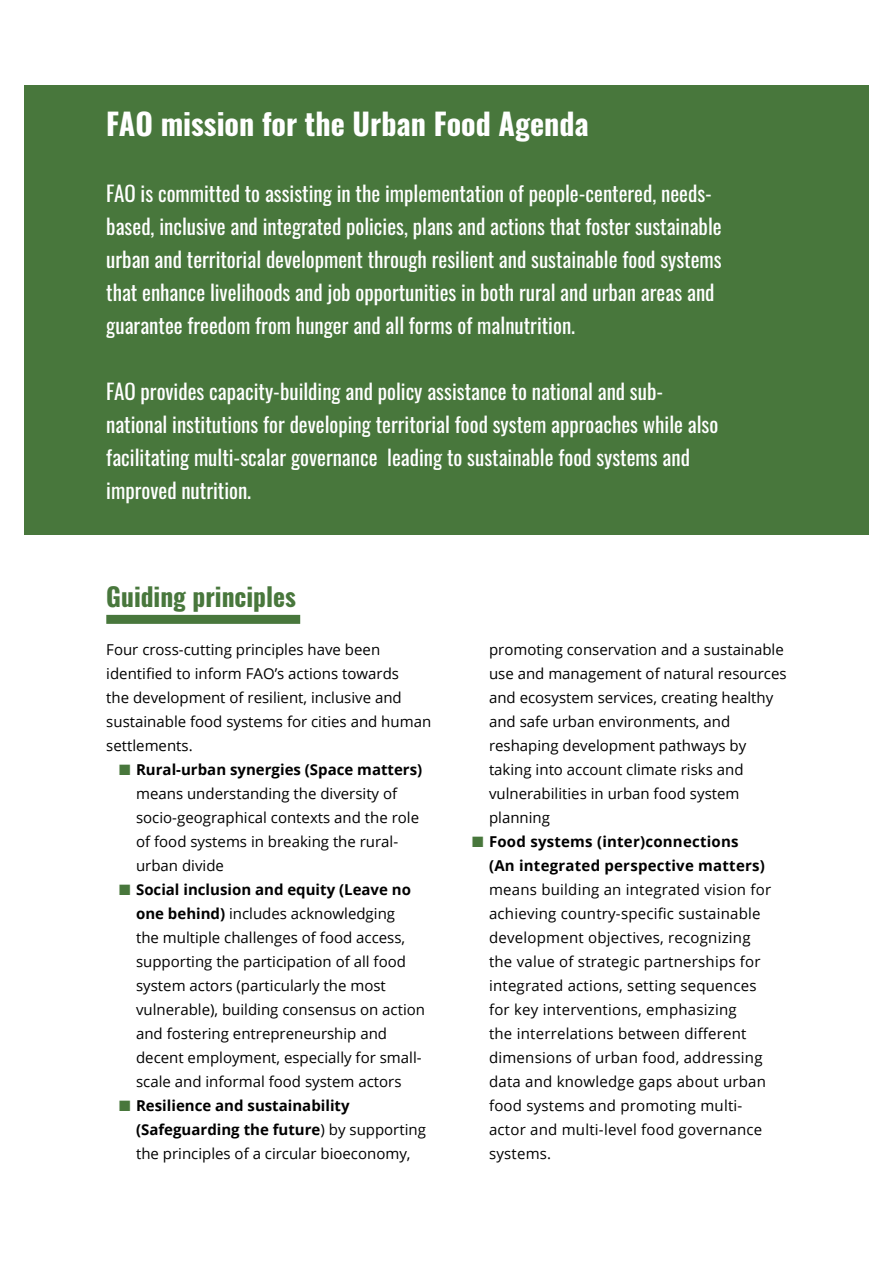
<style>
.page{position:relative;width:893px;height:1263px;background:#fff}
.page>*{position:absolute;margin:0;border:0;box-sizing:border-box;transform-origin:0 0}
.t1{font:700 30px "Oswald";color:#fff}
.t2{font:700 25.5px "Oswald";color:#48773c}
.t3{font:21px/33px "Oswald";color:#fff}
.t4{font:15px/24px "Open Sans";color:#000}
.t5{font:700 15px/24px "Open Sans";letter-spacing:.015em;color:#000}
.s1{color:#48773c}
.s2{font-weight:700}
.s3{font-weight:400}
</style>
<div class="page">
<div style="left:106px;top:615px;width:194px;height:9px;background:#48773c"></div>
<div style="left:0;top:85px;width:893px;height:22px;background:#48773c"></div>
<div style="left:0;top:100px;width:893px;height:405px;background:#48773c"></div>
<div style="left:0;top:499px;width:893px;height:36px;background:#48773c"></div>
<div style="left:0;top:0;width:893px;height:1260px;border:24px solid #fff"></div>
<h1 class="t1" style="left:106px;top:108px;width:484px">FAO mission for the Urban Food Agenda</h1>
<p class="t3" style="left:106px;top:175px;width:617px">FAO is committed to assisting in the implementation of people-centered, needs&shy;based, inclusive and integrated policies, plans and actions that foster sustainable urban and territorial development through resilient and sustainable food systems that enhance livelihoods and job opportunities in both rural and urban areas and guarantee freedom from hunger and all forms of malnutrition.</p>
<p class="t3" style="left:106px;top:373px;width:614px">FAO provides capacity-building and policy assistance to national and sub&shy;national institutions for developing territorial food system approaches while also facilitating multi-scalar governance leading to sustainable food systems and improved nutrition.</p>
<h2 class="t2" style="left:106px;top:583px;width:191px">Guiding principles</h2>
<p class="t4" style="left:106px;top:637px;width:326px">Four cross-cutting principles have been identified to inform FAO’s actions towards<br>the development of resilient, inclusive and sustainable food systems for cities and human settlements.</p>
<p class="t4" style="left:136px;top:757px;width:288px;text-indent:-17px"><span class="s1">■</span> <span class="s2">Rural-urban synergies (Space matters) </span>means understanding the diversity of socio-geographical contexts and the role of food systems in breaking the rural&shy;urban divide</p>
<p class="t4" style="left:136px;top:877px;width:290px;text-indent:-17px"><span class="s1">■</span> <span class="s2">Social inclusion and equity (Leave no one behind)</span> includes acknowledging<br>the multiple challenges of food access, supporting the participation of all food system actors (particularly the most vulnerable), building consensus on action and fostering entrepreneurship and decent employment, especially for small&shy;scale and informal food system actors</p>
<p class="t5" style="left:136px;top:1093px;width:291px;text-indent:-17px"><span class="s1">■</span> Resilience and sustainability (Safeguarding the future<span class="s3">) by supporting the principles of a circular bioeconomy,</span></p>
<p class="t4" style="left:489px;top:637px;width:299px">promoting conservation and a sustainable use and management of natural resources and ecosystem services, creating healthy and safe urban environments, and reshaping development pathways by taking into account climate risks and vulnerabilities in urban food system planning</p>
<p class="t5" style="left:489px;top:829px;width:277px;text-indent:-17px"><span class="s1">■</span> Food systems (inter)connections (An integrated perspective matters)</p>
<p class="t4" style="left:489px;top:877px;width:284px">means building an integrated vision for achieving country-specific sustainable development objectives, recognizing the value of strategic partnerships for integrated actions, setting sequences for key interventions, emphasizing<br>the interrelations between different dimensions of urban food, addressing data and knowledge gaps about urban food systems and promoting multi&shy;actor and multi-level food governance systems.</p>
</div>
